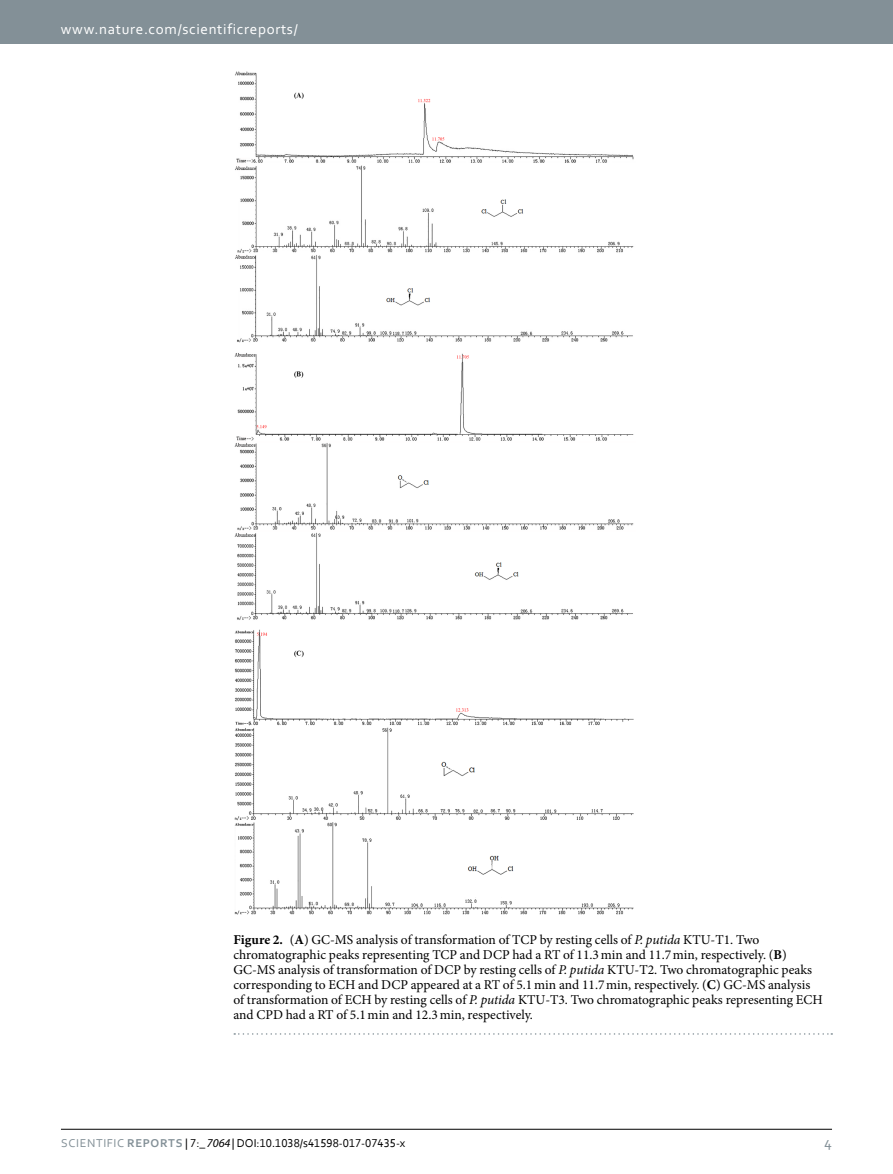
<style>
.page{position:relative;width:893px;height:1174px;background:#fff}
.page>*{position:absolute;margin:0;border:0;box-sizing:border-box;transform-origin:0 0}
.t1{font:15px "Corbel 2";letter-spacing:.045em;color:#fff}
.t2{font:15px "Corbel 2";color:#839097}
.t3{font:13.5px/15px "Minion Pro";color:#000}
.t4{font:12px "Corbel";color:#000}
.s1{font-weight:700}
.s2{font-style:italic}
.s3{font-family:"Corbel 2";color:#839097}
.s4{font-family:"Corbel Bold 2";color:#839097}
.s5{font-family:"Myriad Pro";font-style:italic}
</style>
<div class="page">
<div style="left:0;top:0;width:893px;height:43px;background:#839097"></div>
<hr style="left:61px;top:1129px;width:771px;height:1px;background:#000">
<img style="left:234px;top:71px;width:400px;height:844px">
<svg style="left:234px;top:1033px;width:598px;height:1px"></svg>
<p class="t1" style="left:61px;top:19px;width:238px">www.nature.com/scientificreports/</p>
<p class="t3" style="left:233px;top:932px;width:591px"><span class="s1">Figure 2.</span> (<span class="s1">A</span>) GC-MS analysis of transformation of TCP by resting cells of <span class="s2">P. putida</span> KTU-T1. Two chromatographic peaks representing TCP and DCP had a RT of 11.3min and 11.7min, respectively. (<span class="s1">B</span>)<br>GC-MS analysis of transformation of DCP by resting cells of <span class="s2">P. putida</span> KTU-T2. Two chromatographic peaks corresponding to ECH and DCP appeared at a RT of 5.1min and 11.7min, respectively. (<span class="s1">C</span>) GC-MS analysis of transformation of ECH by resting cells of <span class="s2">P. putida</span> KTU-T3. Two chromatographic peaks representing ECH and CPD had a RT of 5.1min and 12.3min, respectively.</p>
<p class="t4" style="left:61px;top:1135px;width:345px"><span class="s3">SciENTific</span> <span class="s4">REPORTS</span> | 7:_ <span class="s5">7064</span> | DOI:10.1038/s41598-017-07435-x</p>
<p class="t2" style="left:824px;top:1132px;width:9px">4</p>
</div>
